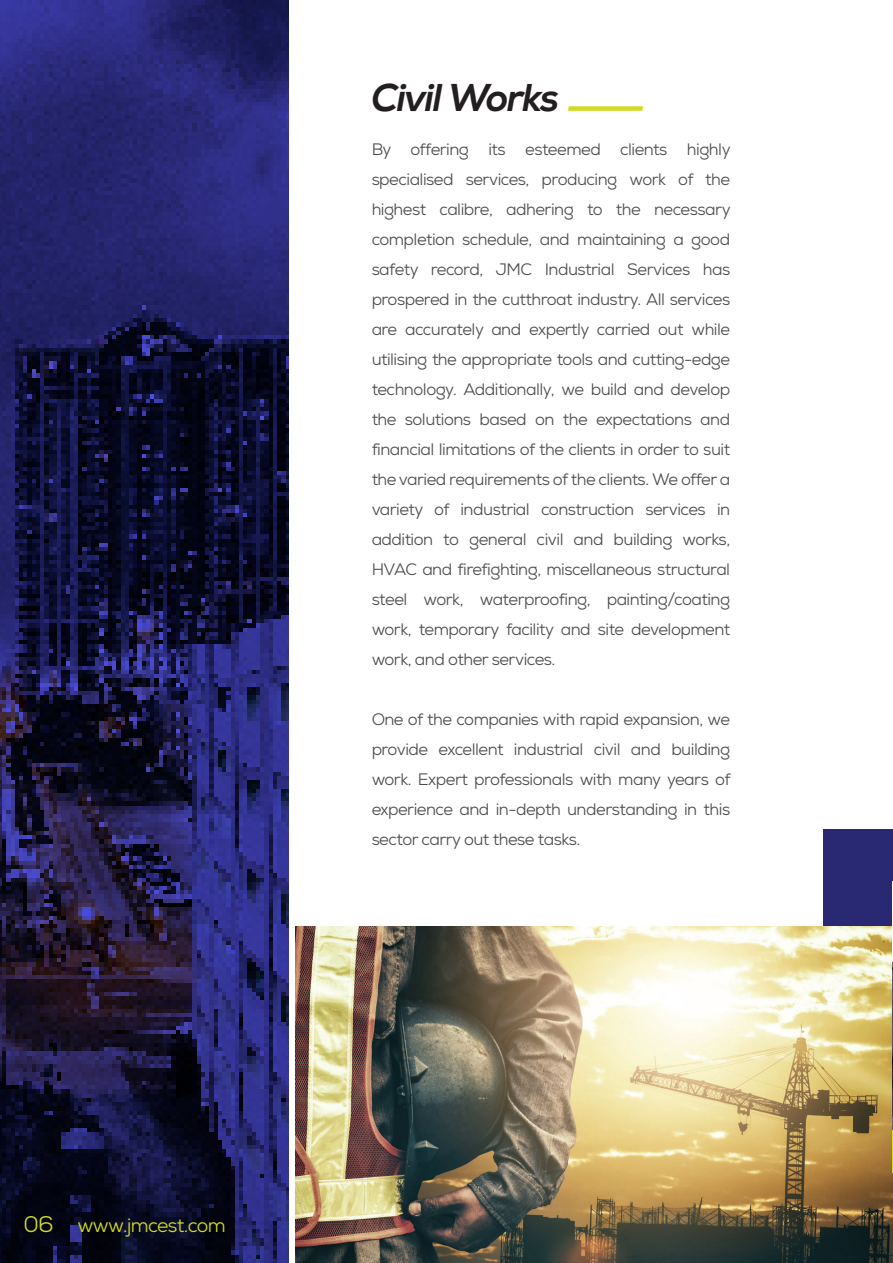
<style>
.page{position:relative;width:893px;height:1263px;background:#fff}
.page>*{position:absolute;margin:0;border:0;box-sizing:border-box;transform-origin:0 0}
.t1{font:italic 800 38.7px "Nexa";letter-spacing:-.05em;color:#231f20}
.t2{font:19.2px "Nexa";letter-spacing:-.03em;color:#d1db25}
.t3{font:16.5px/30px "Nexa";letter-spacing:-.03em;color:#231f20;text-align:justify}
.s1{font-size:22.5px}
</style>
<div class="page">
<div style="left:824px;top:829px;width:69px;height:434px;background:#282873"></div>
<svg style="left:568px;top:106px;width:75px;height:5px"></svg>
<svg style="left:0;top:0;width:289px;height:1263px;background:#1c1c51"></svg>
<img style="left:295px;top:927px;width:598px;height:336px">
<img style="left:892px;top:882px;width:1px;height:252px">
<p class="t2" style="left:24px;top:1213px;width:204px"><span class="s1">06</span> www.jmcest.com</p>
<h1 class="t1" style="left:371px;top:74px;width:190px">Civil Works</h1>
<p class="t3" style="left:372px;top:135px;width:361px">By offering its esteemed clients highly specialised services, producing work of the highest calibre, adhering to the necessary completion schedule, and maintaining a good safety record, JMC Industrial Services has prospered in the cutthroat industry. All services are accurately and expertly carried out while utilising the appropriate tools and cutting-edge technology. Additionally, we build and develop the solutions based on the expectations and financial limitations of the clients in order to suit the varied requirements of the clients. We offer a variety of industrial construction services in addition to general civil and building works, HVAC and firefighting, miscellaneous structural steel work, waterproofing, painting/coating work, temporary facility and site development work, and other services.</p>
<p class="t3" style="left:372px;top:705px;width:361px">One of the companies with rapid expansion, we provide excellent industrial civil and building work. Expert professionals with many years of experience and in-depth understanding in this sector carry out these tasks.</p>
</div>
